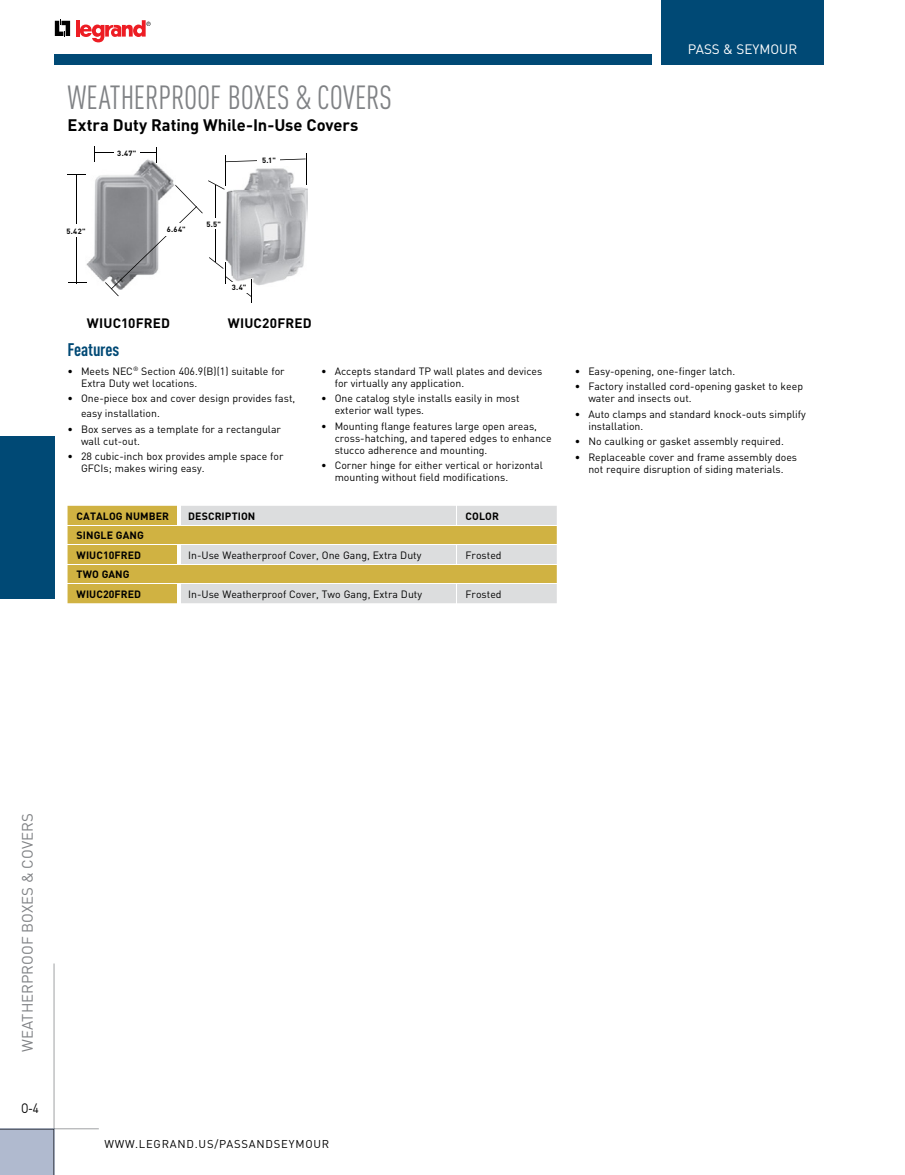
<style>
.page{position:relative;width:905px;height:1175px;background:#fff}
.page>*{position:absolute;margin:0;border:0;box-sizing:border-box;transform-origin:0 0}
.t1{font:condensed 33px "DIN Pro";letter-spacing:-.005em;color:#808285;scale:.95 1}
.t2{font:700 condensed 18px "DIN Pro";letter-spacing:-.01em;color:#004975}
.t3{font:700 16.5px "DIN Pro";letter-spacing:-.005em;color:#000}
.t4{font:15px "DIN Pro";color:#808285}
.t5{font:700 13.5px "DIN Pro";letter-spacing:.015em;color:#000}
.t6{font:13.5px "DIN Pro";color:#fff}
.t7{font:13.5px "DIN Pro";color:#000;scale:.85 1}
.t8{font:11.25px "DIN Pro";letter-spacing:.07em;color:#000}
.t9{font:10.5px/12px "DIN Pro";color:#000}
.t10{font:700 10.5px/19.5px "DIN Pro";letter-spacing:.01em;color:#000}
.t11{font:700 7.5px "DIN Pro";color:#000}
</style>
<div class="page">
<hr style="left:76px;top:20px;width:3px;height:17px;background:#ed1d24">
<svg style="left:80px;top:20px;width:71px;height:22px"></svg>
<svg style="left:55px;top:20px;width:15px;height:17px"></svg>
<div style="left:661px;top:0;width:163px;height:65px;background:#004975"></div>
<div style="left:54px;top:54px;width:597px;height:11px;background:#004975"></div>
<div style="left:0;top:1128px;width:54px;height:46px;background:#b0bacf"></div>
<hr style="left:54px;top:1128px;width:45px;height:1px;background:#808285">
<hr style="left:0;top:1128px;width:54px;height:1px;background:#5c626f">
<hr style="left:54px;top:963px;width:1px;height:165px;background:#808285">
<hr style="left:54px;top:1129px;width:1px;height:45px;background:#5c626f">
<div style="left:0;top:436px;width:54px;height:162px;background:#004975"></div>
<img style="left:86px;top:159px;width:87px;height:124px">
<img style="left:249px;top:168px;width:58px;height:118px">
<svg style="left:156px;top:147px;width:1px;height:16px"></svg>
<svg style="left:94px;top:146px;width:1px;height:15px"></svg>
<hr style="left:95px;top:153px;width:61px;height:1px;background:#000">
<svg style="left:68px;top:174px;width:18px;height:1px"></svg>
<svg style="left:68px;top:282px;width:18px;height:1px"></svg>
<hr style="left:76px;top:175px;width:1px;height:108px;background:#000">
<div style="left:114px;top:149px;width:26px;height:10px;background:#fff"></div>
<div style="left:63px;top:225px;width:26px;height:12px;background:#fff"></div>
<hr style="left:306px;top:153px;width:1px;height:32px;background:#000">
<hr style="left:225px;top:156px;width:1px;height:30px;background:#000">
<svg style="left:226px;top:159px;width:79px;height:3px"></svg>
<div style="left:258px;top:155px;width:22px;height:9px;background:#fff"></div>
<div style="left:68px;top:506px;width:111px;height:97px;background:#d0b242"></div>
<hr style="left:68px;top:525px;width:111px;height:1px;background:#fff">
<hr style="left:68px;top:544px;width:111px;height:1px;background:#fff">
<hr style="left:68px;top:564px;width:111px;height:1px;background:#fff">
<hr style="left:68px;top:583px;width:111px;height:1px;background:#fff">
<svg style="left:179px;top:506px;width:377px;height:97px;background:#d9cea5"></svg>
<hr style="left:178px;top:506px;width:3px;height:19px;background:#fff">
<hr style="left:178px;top:545px;width:3px;height:19px;background:#fff">
<hr style="left:178px;top:584px;width:3px;height:19px;background:#fff">
<svg style="left:105px;top:180px;width:147px;height:123px"></svg>
<div style="left:228px;top:282px;width:22px;height:11px;background:#fff"></div>
<h1 class="t1" style="left:68px;top:78px;width:343px">WEATHERPROOF BOXES &amp; COVERS</h1>
<h3 class="t3" style="left:68px;top:114px;width:292px">Extra Duty Rating While-In-Use Covers</h3>
<p class="t11" style="left:66px;top:226px;width:21px">5.42"</p>
<p class="t11" style="left:117px;top:148px;width:21px">3.47"</p>
<p class="t11" style="left:262px;top:155px;width:15px">5.1"</p>
<p class="t11" style="left:167px;top:224px;width:20px">6.64"</p>
<p class="t11" style="left:206px;top:219px;width:16px">5.5"</p>
<p class="t11" style="left:232px;top:282px;width:16px">3.4"</p>
<p class="t5" style="left:87px;top:314px;width:85px">WIUC10FRED</p>
<p class="t5" style="left:228px;top:314px;width:85px">WIUC20FRED</p>
<h2 class="t2" style="left:68px;top:338px;width:53px">Features</h2>
<p class="t9" style="left:81px;top:364px;width:205px;text-indent:-14px">• Meets NEC<sup>®</sup> Section 406.9(B)(1) suitable for<br>Extra Duty wet locations.</p>
<p class="t9" style="left:81px;top:390px;width:216px;line-height:15px;text-indent:-14px">• One-piece box and cover design provides fast, easy installation.</p>
<p class="t9" style="left:81px;top:422px;width:201px;text-indent:-14px">• Box serves as a template for a rectangular wall cut-out.</p>
<p class="t9" style="left:81px;top:450px;width:204px;text-indent:-14px">• 28 cubic-inch box provides ample space for<br>GFCIs; makes wiring easy.</p>
<p class="t9" style="left:335px;top:364px;width:209px;text-indent:-14px">• Accepts standard TP wall plates and devices for virtually any application.</p>
<p class="t9" style="left:335px;top:392px;width:186px;text-indent:-14px">• One catalog style installs easily in most exterior wall types.</p>
<p class="t9" style="left:335px;top:419px;width:218px;text-indent:-14px">• Mounting flange features large open areas, cross-hatching, and tapered edges to enhance stucco adherence and mounting.</p>
<p class="t9" style="left:335px;top:459px;width:209px;text-indent:-14px">• Corner hinge for either vertical or horizontal mounting without field modifications.</p>
<p class="t10" style="left:77px;top:505px;width:94px">CATALOG NUMBER</p>
<p class="t10" style="left:188px;top:505px;width:69px">DESCRIPTION</p>
<p class="t10" style="left:465px;top:505px;width:35px">COLOR</p>
<p class="t10" style="left:77px;top:525px;width:69px">SINGLE GANG<br>WIUC10FRED</p>
<p class="t9" style="left:188px;top:548px;width:235px">In-Use Weatherproof Cover, One Gang, Extra Duty</p>
<p class="t9" style="left:465px;top:548px;width:38px">Frosted</p>
<p class="t10" style="left:77px;top:564px;width:66px">TWO GANG<br>WIUC20FRED</p>
<p class="t9" style="left:188px;top:587px;width:235px">In-Use Weatherproof Cover, Two Gang, Extra Duty</p>
<p class="t9" style="left:465px;top:587px;width:38px">Frosted</p>
<p class="t6" style="left:688px;top:40px;width:111px">PASS &amp; SEYMOUR</p>
<p class="t9" style="left:575px;top:364px;width:162px">• Easy-opening, one-finger latch.</p>
<p class="t9" style="left:588px;top:380px;width:216px;text-indent:-14px">• Factory installed cord-opening gasket to keep water and insects out.</p>
<p class="t9" style="left:588px;top:407px;width:219px;text-indent:-14px">• Auto clamps and standard knock-outs simplify installation.</p>
<p class="t9" style="left:575px;top:435px;width:210px">• No caulking or gasket assembly required.</p>
<p class="t9" style="left:575px;top:451px;width:224px;text-align:center">• Replaceable cover and frame assembly does not require disruption of siding materials.</p>
<h3 class="t4" style="left:17px;top:1051px;width:240px;rotate:-90deg">WEATHERPROOF BOXES &amp; COVERS</h3>
<p class="t7" style="left:21px;top:1099px;width:23px">O-4</p>
<p class="t8" style="left:104px;top:1135px;width:226px">WWW.LEGRAND.US/PASSANDSEYMOUR</p>
</div>
